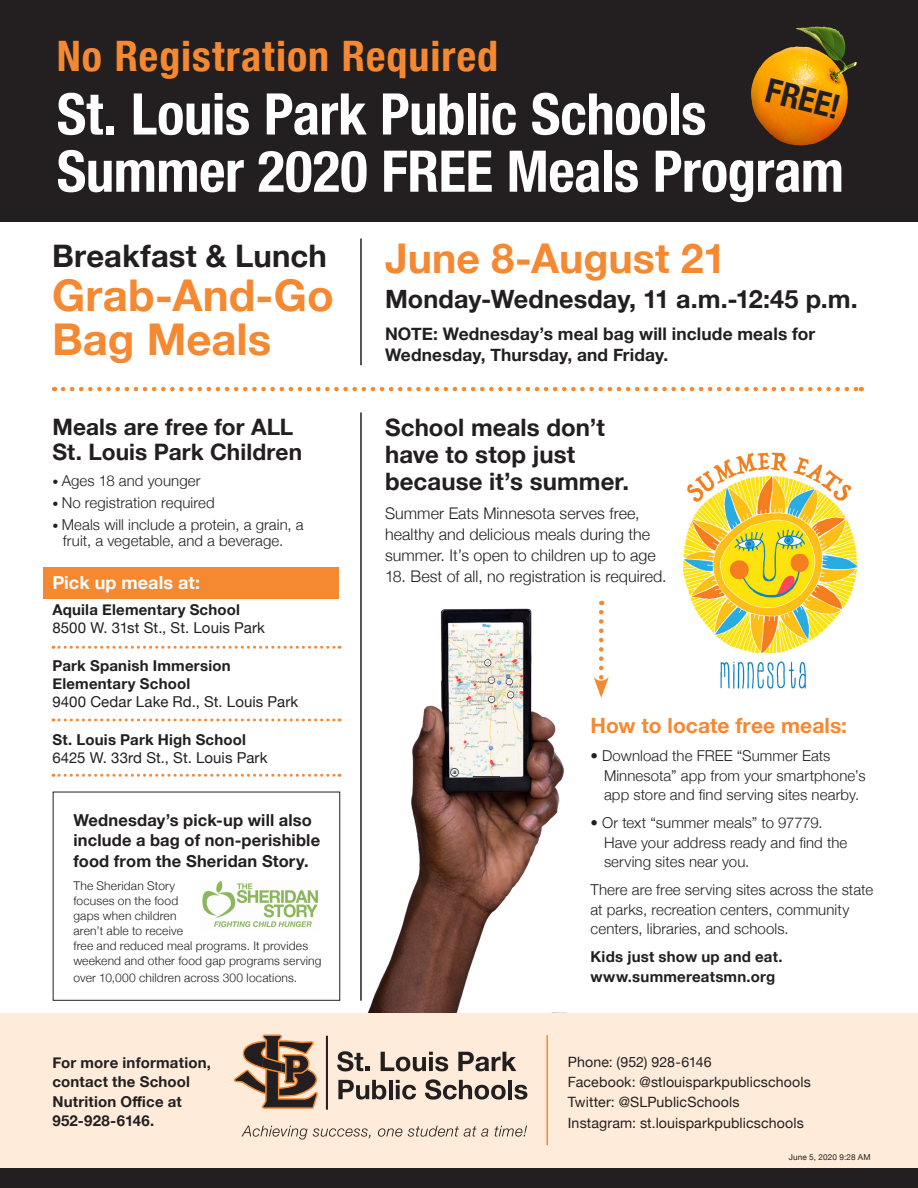
<style>
.page{position:relative;width:918px;height:1188px;background:#fff}
.page>*{position:absolute;margin:0;border:0;box-sizing:border-box;transform-origin:0 0}
.t1{font:700 condensed 57.45px/57.3px "Helvetica Neue";letter-spacing:-.01em;color:#fff}
.t2{font:700 43.8px "Helvetica Neue";color:#f58932}
.t3{font:700 condensed 42px "Helvetica Neue";letter-spacing:.025em;color:#f58932}
.t4{font:700 40.95px "Helvetica Neue";color:#f58932}
.t5{font:700 condensed 33.45px "Helvetica Neue";color:#231f20}
.t6{font:700 31.05px "Helvetica Neue";letter-spacing:.005em;color:#231f20}
.t7{font:700 25.2px "Helvetica Neue";letter-spacing:.005em;color:#231f20}
.t8{font:700 24px/27px "Helvetica Neue";letter-spacing:.005em;color:#231f20}
.t9{font:700 22.65px/25.5px "Helvetica Neue";letter-spacing:.005em;color:#231f20}
.t10{font:700 21px "Helvetica Neue";letter-spacing:.005em;color:#f58932}
.t11{font:700 18px "Helvetica Neue";letter-spacing:.005em;color:#fff}
.t12{font:700 17.4px/20.5px "Helvetica Neue";letter-spacing:.005em;color:#231f20}
.t13{font:700 16.5px/20.5px "Helvetica Neue";letter-spacing:.01em;color:#231f20}
.t14{font:300 16.05px/21px "Helvetica Neue";letter-spacing:.005em;color:#231f20}
.t15{font:300 15px/19.5px "Helvetica Neue";letter-spacing:.005em;color:#231f20}
.t16{font:700 15px/19.5px "Helvetica Neue";letter-spacing:.015em;color:#231f20}
.t17{font:15px/18px "Helvetica Neue";letter-spacing:.005em;color:#231f20}
.t18{font:14.25px/20.5px "Helvetica Neue";letter-spacing:.01em;color:#231f20}
.t19{font:300 12px/15px "Helvetica Neue";letter-spacing:.015em;color:#231f20}
.t20{font:8.25px "Helvetica Neue";letter-spacing:.02em;color:#231f20}
.s1{font-size:12px}
.s2{font-weight:700}
.s3{font-weight:400}
</style>
<div class="page">
<img style="left:368px;top:608px;width:196px;height:404px">
<div style="left:0;top:0;width:918px;height:222px;background:#231f20"></div>
<div style="left:0;top:1013px;width:918px;height:175px;background:#feebd9"></div>
<div style="left:0;top:1169px;width:918px;height:19px;background:#231f20"></div>
<svg style="left:241px;top:1126px;width:130px;height:14px"></svg>
<svg style="left:378px;top:1128px;width:24px;height:9px"></svg>
<svg style="left:408px;top:1126px;width:80px;height:11px"></svg>
<svg style="left:495px;top:1126px;width:32px;height:11px"></svg>
<svg style="left:337px;top:1051px;width:33px;height:20px"></svg>
<svg style="left:381px;top:1052px;width:67px;height:19px"></svg>
<svg style="left:458px;top:1052px;width:58px;height:19px"></svg>
<svg style="left:338px;top:1080px;width:48px;height:20px"></svg>
<hr style="left:389px;top:1080px;width:4px;height:19px;background:#231f20">
<svg style="left:396px;top:1080px;width:20px;height:20px"></svg>
<svg style="left:425px;top:1079px;width:81px;height:21px"></svg>
<hr style="left:508px;top:1080px;width:4px;height:19px;background:#231f20">
<svg style="left:514px;top:1085px;width:13px;height:15px"></svg>
<svg style="left:234px;top:1034px;width:84px;height:75px"></svg>
<hr style="left:326px;top:1036px;width:2px;height:74px;background:#231f20">
<svg style="left:63px;top:387px;width:799px;height:4px"></svg>
<svg style="left:53px;top:646px;width:287px;height:3px"></svg>
<svg style="left:53px;top:718px;width:287px;height:4px"></svg>
<svg style="left:53px;top:774px;width:287px;height:3px"></svg>
<hr style="left:360px;top:239px;width:2px;height:126px;background:#231f20">
<hr style="left:360px;top:412px;width:2px;height:589px;background:#231f20">
<svg style="left:751px;top:27px;width:106px;height:118px"></svg>
<img style="left:683px;top:452px;width:175px;height:237px">
<hr style="left:546px;top:1035px;width:2px;height:110px;background:#f58932">
<svg style="left:594px;top:612px;width:15px;height:86px"></svg>
<div style="left:43px;top:567px;width:296px;height:31px;background:#f58932"></div>
<div style="left:53px;top:792px;width:287px;height:209px;border:1px solid #231f20"></div>
<img style="left:202px;top:880px;width:116px;height:48px">
<p class="t3" style="left:57px;top:22px;width:443px">No Registration Required</p>
<p class="t1" style="left:57px;top:81px;width:789px">St. Louis Park Public Schools<br>Summer 2020 FREE Meals Program</p>
<p class="t5" style="left:773px;top:63px;width:77px;rotate:14deg">FREE!</p>
<p class="t6" style="left:52px;top:232px;width:276px">Breakfast &amp; Lunch</p>
<p class="t2" style="left:52px;top:261px;width:283px">Grab-And-Go</p>
<p class="t2" style="left:52px;top:305px;width:221px">Bag Meals</p>
<p class="t9" style="left:52px;top:414px;width:251px">Meals are free for ALL<br>St. Louis Park Children</p>
<p class="t15" style="left:52px;top:470px;width:150px"><span class="s1">•</span> Ages 18 and younger</p>
<p class="t15" style="left:52px;top:492px;width:164px"><span class="s1">•</span> No registration required</p>
<p class="t15" style="left:63px;top:515px;width:242px;line-height:16.5px;text-indent:-10px"><span class="s1">•</span> Meals will include a protein, a grain, a fruit, a vegetable, and a beverage.</p>
<p class="t11" style="left:52px;top:568px;width:149px">Pick up meals at:</p>
<p class="t17" style="left:52px;top:601px;width:214px"><span class="s2">Aquila Elementary School<br></span>8500 W. 31st St., St. Louis Park</p>
<p class="t16" style="left:52px;top:657px;width:247px;line-height:18px">Park Spanish Immersion<br>Elementary School<br><span class="s3">9400 Cedar Lake Rd., St. Louis Park</span></p>
<p class="t17" style="left:52px;top:732px;width:217px"><span class="s2">St. Louis Park High School<br></span>6425 W. 33rd St., St. Louis Park</p>
<p class="t13" style="left:73px;top:810px;width:248px">Wednesday’s pick-up will also include a bag of non-perishible food from the Sheridan Story.</p>
<p class="t19" style="left:73px;top:878px;width:250px">The Sheridan Story<br>focuses on the food<br>gaps when children<br>aren’t able to receive<br>free and reduced meal programs. It provides weekend and other food gap programs serving</p>
<p class="t19" style="left:73px;top:969px;width:225px">over 10,000 children across 300 locations.</p>
<p class="t4" style="left:385px;top:226px;width:342px">June 8-August 21</p>
<p class="t7" style="left:385px;top:279px;width:474px">Monday-Wednesday, 11 a.m.-12:45 p.m.</p>
<p class="t12" style="left:385px;top:324px;width:432px">NOTE: Wednesday’s meal bag will include meals for<br>Wednesday, Thursday, and Friday.</p>
<p class="t8" style="left:385px;top:414px;width:246px">School meals don’t have to stop just because it’s summer.</p>
<p class="t14" style="left:385px;top:502px;width:272px">Summer Eats Minnesota serves free, healthy and delicious meals during the summer. It’s open to children up to age</p>
<p class="t14" style="left:385px;top:565px;width:283px">18. Best of all, no registration is required.</p>
<p class="t10" style="left:591px;top:709px;width:258px">How to locate free meals:</p>
<p class="t15" style="left:604px;top:745px;width:263px;text-indent:-14px">• Download the FREE “Summer Eats<br>Minnesota” app from your smartphone’s app store and find serving sites nearby.</p>
<p class="t15" style="left:604px;top:812px;width:245px;text-indent:-14px">• Or text “summer meals” to 97779.<br>Have your address ready and find the serving sites near you.</p>
<p class="t15" style="left:591px;top:879px;width:284px">There are free serving sites across the state at parks, recreation centers, community centers, libraries, and schools.</p>
<p class="t16" style="left:591px;top:948px;width:194px">Kids just show up and eat. www.summereatsmn.org</p>
<p class="t16" style="left:52px;top:1053px;width:160px">For more information, contact the School<br>Nutrition Office at<br>952-928-6146.</p>
<p class="t18" style="left:568px;top:1052px;width:244px">Phone: (952) 928-6146<br>Facebook: @stlouisparkpublicschools Twitter: @SLPublicSchools Instagram: st.louisparkpublicschools</p>
<p class="t20" style="left:789px;top:1151px;width:83px">June 5, 2020 9:28 AM</p>
</div>
